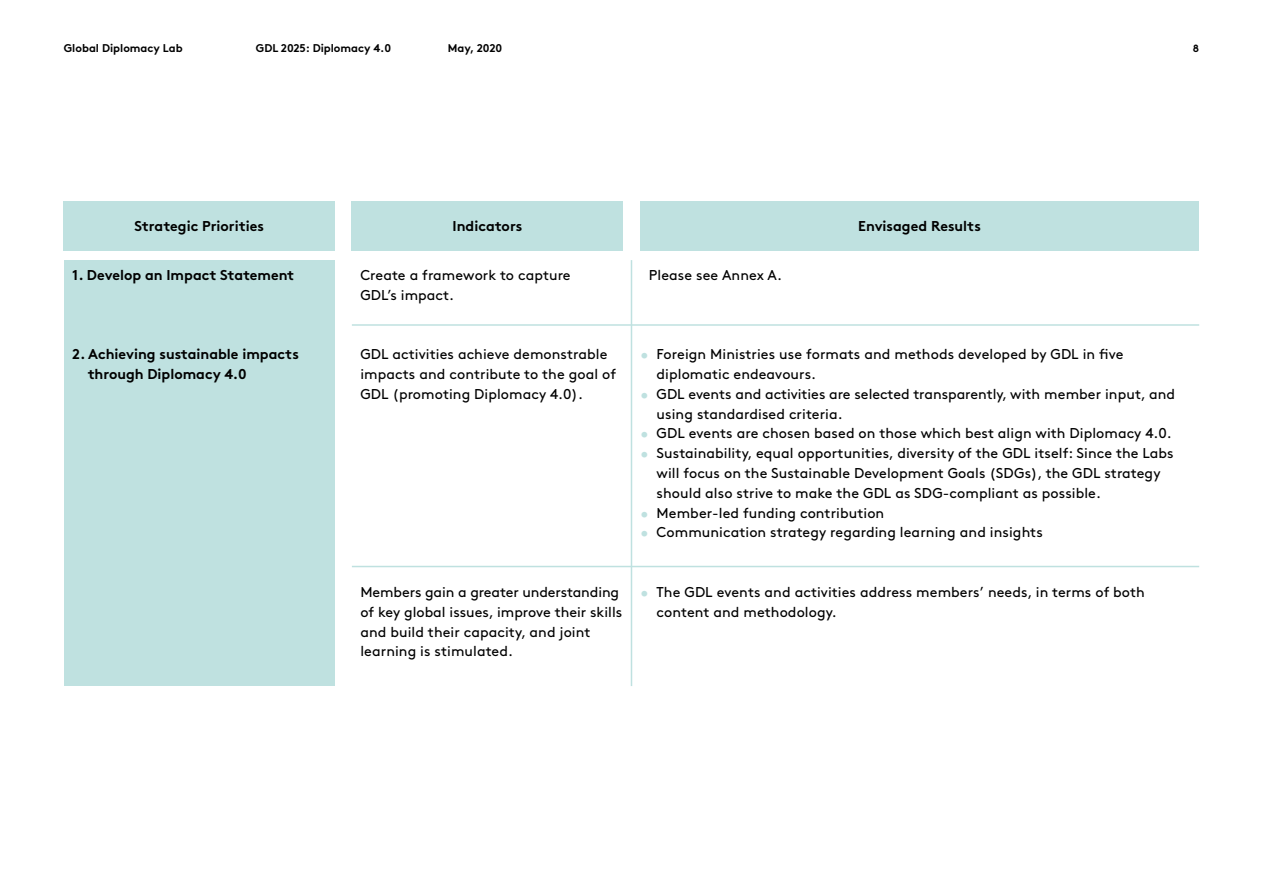
<style>
.page{position:relative;width:1263px;height:893px;background:#fff}
.page>*{position:absolute;margin:0;border:0;box-sizing:border-box;transform-origin:0 0}
.t1{font:14.25px/19.8px "Brown Std";letter-spacing:.005em;color:#000}
.t2{font:700 14.25px/19.8px "Brown Std";color:#000}
.t3{font:700 11.25px "Brown Std";color:#000}
.t4{font:700 10.5px "Brown Std";color:#000}
.s1{color:#bfe1e0}
</style>
<div class="page">
<div style="left:64px;top:201px;width:271px;height:49px;background:#bfe1e0"></div>
<div style="left:352px;top:201px;width:271px;height:49px;background:#bfe1e0"></div>
<div style="left:640px;top:201px;width:559px;height:49px;background:#bfe1e0"></div>
<div style="left:64px;top:260px;width:270px;height:426px;background:#bfe1e0"></div>
<hr style="left:352px;top:324px;width:847px;height:2px;background:#bfe1e0">
<hr style="left:352px;top:566px;width:847px;height:1px;background:#bfe1e0">
<hr style="left:631px;top:260px;width:1px;height:426px;background:#bfe1e0">
<p class="t3" style="left:64px;top:42px;width:120px">Global Diplomacy Lab</p>
<p class="t3" style="left:256px;top:42px;width:137px">GDL 2025: Diplomacy 4.0</p>
<p class="t3" style="left:448px;top:42px;width:56px">May, 2020</p>
<p class="t4" style="left:1193px;top:42px;width:8px">8</p>
<p class="t2" style="left:135px;top:216px;width:131px">Strategic Priorities</p>
<p class="t2" style="left:72px;top:265px;width:224px">1. Develop an Impact Statement</p>
<p class="t2" style="left:88px;top:344px;width:213px;text-indent:-15px">2. Achieving sustainable impacts through Diplomacy 4.0</p>
<p class="t2" style="left:452px;top:216px;width:71px">Indicators</p>
<p class="t2" style="left:858px;top:216px;width:124px">Envisaged Results</p>
<p class="t1" style="left:360px;top:265px;width:212px">Create a framework to capture<br>GDL’s impact.</p>
<p class="t1" style="left:360px;top:345px;width:257px">GDL activities achieve demonstrable impacts and contribute to the goal of<br>GDL (promoting Diplomacy 4.0).</p>
<p class="t1" style="left:360px;top:582px;width:263px">Members gain a greater understanding of key global issues, improve their skills and build their capacity, and joint learning is stimulated.</p>
<p class="t1" style="left:649px;top:265px;width:135px">Please see Annex A.</p>
<p class="t1" style="left:657px;top:345px;width:468px;text-indent:-16px"><span class="s1">•</span> Foreign Ministries use formats and methods developed by GDL in five diplomatic endeavours.</p>
<p class="t1" style="left:657px;top:384px;width:520px;text-indent:-16px"><span class="s1">•</span> GDL events and activities are selected transparently, with member input, and using standardised criteria.</p>
<p class="t1" style="left:640px;top:424px;width:533px"><span class="s1">•</span> GDL events are chosen based on those which best align with Diplomacy 4.0.</p>
<p class="t1" style="left:657px;top:444px;width:518px;text-indent:-16px"><span class="s1">•</span> Sustainability, equal opportunities, diversity of the GDL itself: Since the Labs will focus on the Sustainable Development Goals (SDGs), the GDL strategy should also strive to make the GDL as SDG-compliant as possible.</p>
<p class="t1" style="left:640px;top:503px;width:245px"><span class="s1">•</span> Member-led funding contribution</p>
<p class="t1" style="left:640px;top:523px;width:404px"><span class="s1">•</span> Communication strategy regarding learning and insights</p>
<p class="t1" style="left:657px;top:582px;width:490px;text-indent:-16px"><span class="s1">•</span> The GDL events and activities address members’ needs, in terms of both content and methodology.</p>
</div>
